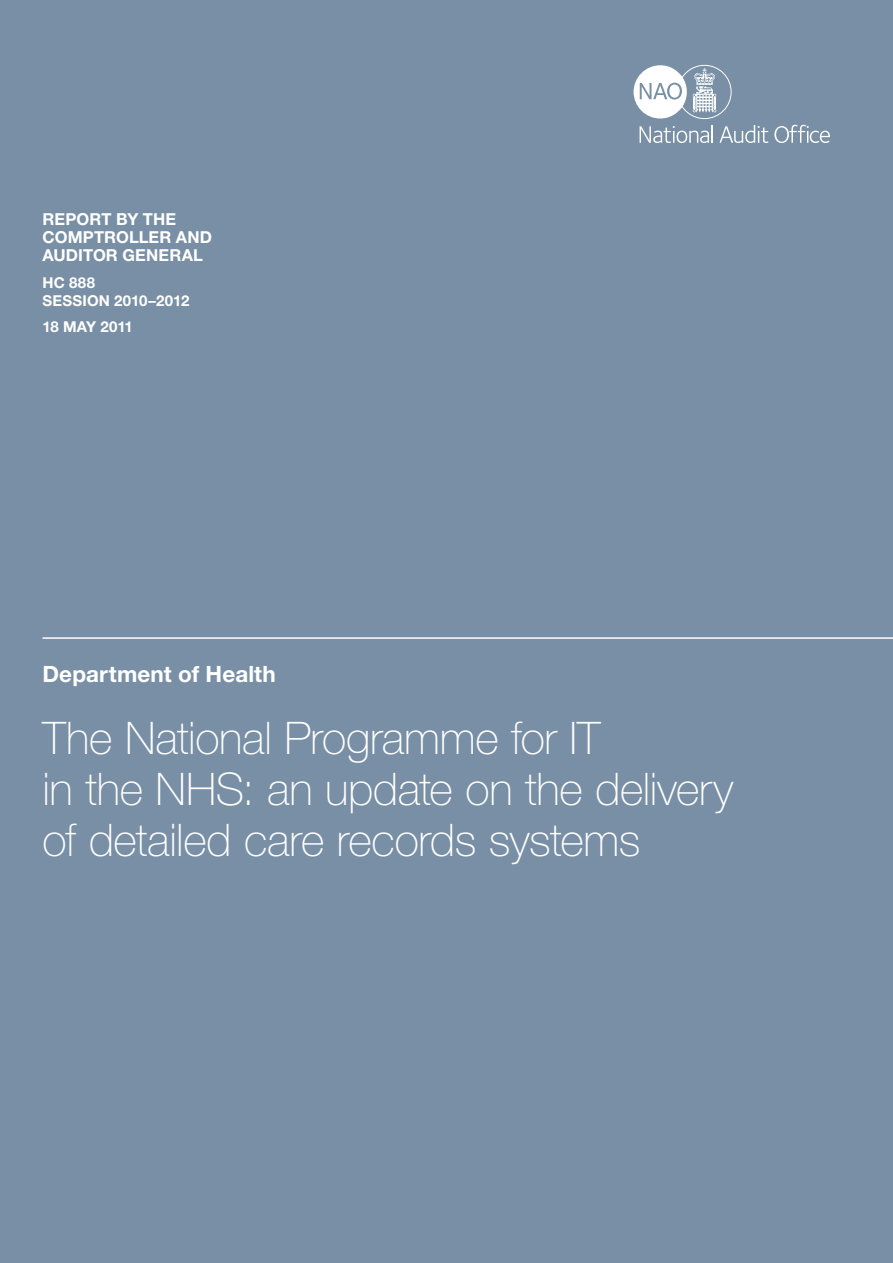
<style>
.page{position:relative;width:893px;height:1263px;background:#788fa5}
.page>*{position:absolute;margin:0;border:0;box-sizing:border-box;transform-origin:0 0}
.HEAD_30_34pt_COVER_T{font:100 45px/51px "Helvetica Neue LT Std";letter-spacing:-.01em;color:#fff}
.HEAD_15_18pt_DEPT_NA{font:700 22.5px "Helvetica Neue LT Std";letter-spacing:.005em;color:#fff}
.HEAD_11_12pt_DESCRIP{font:700 16.5px/18px "Helvetica Neue LT Std";letter-spacing:.01em;color:#fff}
.HEAD_10_12pt_DESCRIP{font:700 15px/18px "Helvetica Neue LT Std";letter-spacing:.01em;color:#fff}
.HEAD_10_12pt_DESCRIP-2{font:700 15px "Helvetica Neue LT Std";letter-spacing:-.015em;color:#fff}
</style>
<div class="page">
<svg style="left:634px;top:65px;width:98px;height:54px"></svg>
<svg style="left:639px;top:125px;width:74px;height:18px"></svg>
<svg style="left:719px;top:125px;width:49px;height:18px"></svg>
<svg style="left:774px;top:125px;width:56px;height:18px"></svg>
<hr style="left:43px;top:637px;width:850px;height:2px;background:#fff">
<p class="HEAD_11_12pt_DESCRIP" style="left:43px;top:210px;width:169px">REPORT BY THE<br>COMPTROLLER AND<br>AUDITOR GENERAL</p>
<p class="HEAD_10_12pt_DESCRIP" style="left:43px;top:273px;width:148px">HC 888<br>SESSION 2010–2012</p>
<p class="HEAD_10_12pt_DESCRIP-2" style="left:43px;top:318px;width:92px">18 MAY 2011</p>
<p class="HEAD_15_18pt_DEPT_NA" style="left:43px;top:660px;width:235px">DEPARTMENT OF HEALTH</p>
<p class="HEAD_30_34pt_COVER_T" style="left:43px;top:713px;width:692px">The National Programme for IT<br>in the NHS: an update on the delivery of detailed care records systems</p>
</div>
